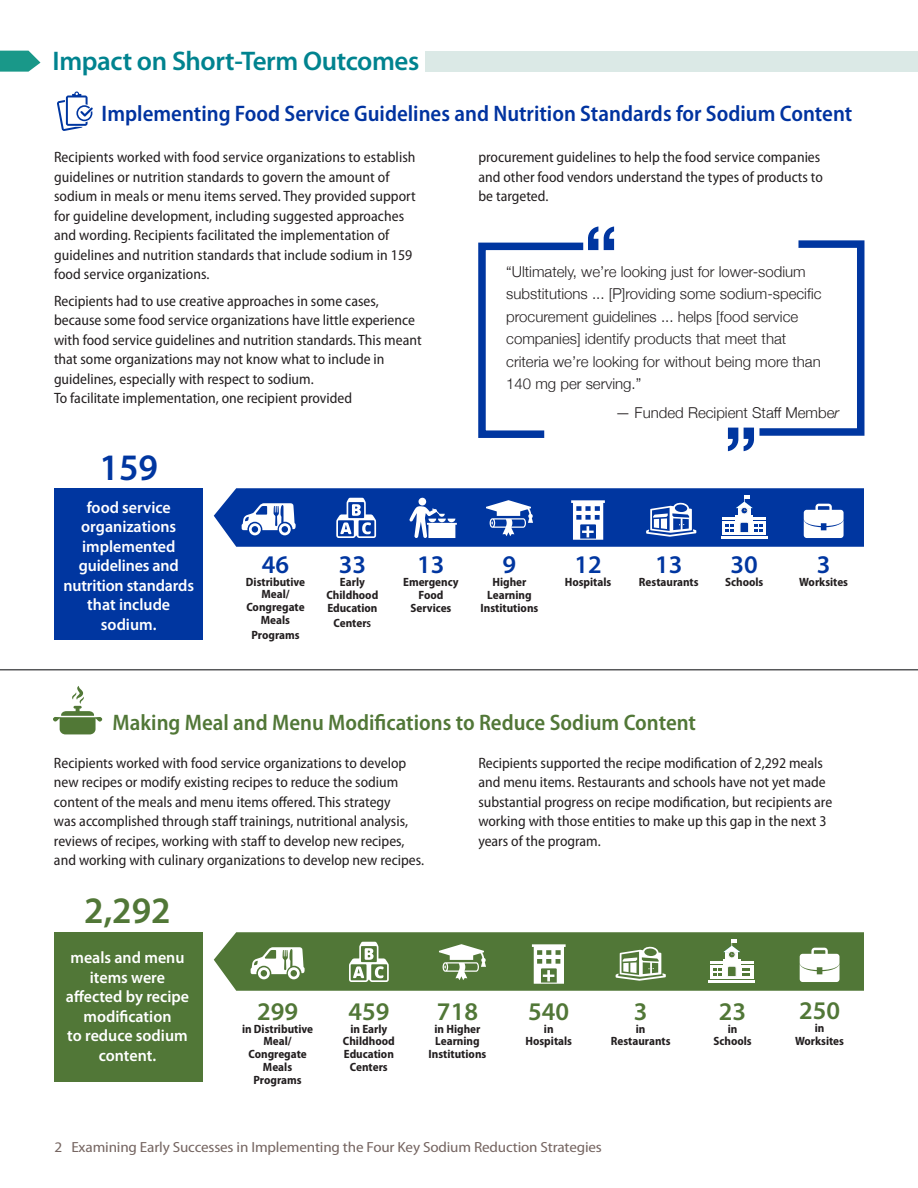
<style>
.page{position:relative;width:918px;height:1188px;background:#fff}
.page>*{position:absolute;margin:0;border:0;box-sizing:border-box;transform-origin:0 0}
.t1{font:600 37.5px "Myriad Pro";color:#517737}
.t2{font:600 37.5px "Myriad Pro";color:#0036a0}
.t3{font:600 27px "Myriad Pro";letter-spacing:-.015em;color:#00838f}
.t4{font:600 25.5px "Myriad Pro";color:#517737}
.t5{font:600 25.5px "Myriad Pro";color:#0036a0}
.t6{font:600 semi-condensed 22.5px "Myriad Pro";color:#0033a0}
.t7{font:600 semi-condensed 22.5px "Myriad Pro";color:#517737}
.t8{font:600 16.5px/19.5px "Myriad Pro";color:#fff;text-align:center}
.t9{font:semi-condensed 15px/19.5px "Myriad Pro";color:#231f20}
.t10{font:300 15px/22.5px "Helvetica Neue";color:#231f20}
.t11{font:semi-condensed 14.7px "Myriad Pro";letter-spacing:-.01em;color:#766662;scale:1.12 1}
.t12{font:700 semi-condensed 12px/12.8px "Myriad Pro";color:#231f20;text-align:center}
.s1{font-style:italic}
.s2{font-weight:600}
</style>
<div class="page">
<div style="left:425px;top:51px;width:493px;height:21px;background:#dbe9e6"></div>
<svg style="left:0;top:51px;width:40px;height:21px"></svg>
<div style="left:54px;top:488px;width:148px;height:152px;background:#0036a0"></div>
<svg style="left:57px;top:92px;width:36px;height:39px"></svg>
<svg style="left:478px;top:226px;width:136px;height:212px"></svg>
<svg style="left:728px;top:240px;width:137px;height:211px"></svg>
<svg style="left:214px;top:488px;width:650px;height:59px"></svg>
<svg style="left:53px;top:686px;width:49px;height:48px"></svg>
<div style="left:54px;top:932px;width:148px;height:149px;background:#517737"></div>
<hr style="left:0;top:669px;width:918px;height:1px;background:#57585a">
<svg style="left:214px;top:932px;width:650px;height:59px;background:#708f5a"></svg>
<h2 class="t3" style="left:52px;top:46px;width:368px">Impact on Short-Term Outcomes</h2>
<h3 class="t6" style="left:102px;top:101px;width:752px">Implementing Food Service Guidelines and Nutrition Standards for Sodium Content</h3>
<p class="t9" style="left:54px;top:148px;width:363px">Recipients worked with food service organizations to establish guidelines or nutrition standards to govern the amount of sodium in meals or menu items served. They provided support for guideline development, including suggested approaches and wording. Recipients facilitated the implementation of guidelines and nutrition standards that include sodium in 159 food service organizations.</p>
<p class="t9" style="left:54px;top:291px;width:369px">Recipients had to use creative approaches in some cases, because some food service organizations have little experience with food service guidelines and nutrition standards. This meant that some organizations may not know what to include in guidelines, especially with respect to sodium.<br>To facilitate implementation, one recipient provided</p>
<p class="t9" style="left:478px;top:148px;width:346px">procurement guidelines to help the food service companies and other food vendors understand the types of products to be targeted.</p>
<p class="t10" style="left:506px;top:259px;width:317px">“Ultimately, we’re looking just for lower-sodium substitutions ... [P]roviding some sodium-specific procurement guidelines ... helps [food service companies] identify products that meet that criteria we’re looking for without being more than 140 mg per serving.”</p>
<p class="t10" style="left:615px;top:400px;width:225px">— Funded Recipient Staff Membe<span class="s1">r</span></p>
<p class="t2" style="left:100px;top:446px;width:60px">159</p>
<p class="t8" style="left:64px;top:498px;width:132px">food service organizations implemented guidelines and nutrition standards that include sodium.</p>
<p class="t5" style="left:262px;top:550px;width:29px">46</p>
<p class="t12" style="left:246px;top:575px;width:61px">Distributive<br>Meal/<br>Congregate<br>Meals</p>
<p class="t12" style="left:251px;top:629px;width:50px">Programs</p>
<p class="t5" style="left:339px;top:551px;width:29px">33</p>
<p class="t12" style="left:327px;top:576px;width:53px">Early<br>Childhood<br>Education</p>
<p class="t12" style="left:334px;top:616px;width:39px">Center<span class="s2">s</span></p>
<p class="t5" style="left:417px;top:551px;width:29px">13</p>
<p class="t12" style="left:403px;top:576px;width:57px">Emergency<br>Food<br>Services</p>
<p class="t5" style="left:503px;top:551px;width:15px">9</p>
<p class="t12" style="left:481px;top:576px;width:59px">Higher<br>Learning<br>Institutions</p>
<p class="t5" style="left:574px;top:551px;width:29px">12</p>
<p class="t12" style="left:565px;top:576px;width:48px">Hospitals</p>
<p class="t5" style="left:655px;top:551px;width:29px">13</p>
<p class="t12" style="left:639px;top:576px;width:61px">Restaurants</p>
<p class="t5" style="left:731px;top:551px;width:29px">30</p>
<p class="t12" style="left:725px;top:576px;width:40px">Schools</p>
<p class="t5" style="left:817px;top:551px;width:15px">3</p>
<p class="t12" style="left:799px;top:576px;width:50px">Worksites</p>
<h3 class="t7" style="left:112px;top:710px;width:585px">Making Meal and Menu Modifications to Reduce Sodium Content</h3>
<p class="t9" style="left:54px;top:753px;width:372px">Recipients worked with food service organizations to develop new recipes or modify existing recipes to reduce the sodium content of the meals and menu items offered. This strategy<br>was accomplished through staff trainings, nutritional analysis, reviews of recipes, working with staff to develop new recipes, and working with culinary organizations to develop new recipes.</p>
<p class="t9" style="left:478px;top:753px;width:355px">Recipients supported the recipe modification of 2,292 meals and menu items. Restaurants and schools have not yet made substantial progress on recipe modification, but recipients are working with those entities to make up this gap in the next 3 years of the program.</p>
<p class="t1" style="left:84px;top:890px;width:88px">2,292</p>
<p class="t8" style="left:66px;top:948px;width:125px">meals and menu items were affected by recipe modification<br>to reduce sodium content.</p>
<p class="t4" style="left:799px;top:996px;width:43px">250</p>
<p class="t12" style="left:795px;top:1022px;width:50px">in<br>Worksites</p>
<p class="t4" style="left:719px;top:997px;width:29px">23</p>
<p class="t12" style="left:714px;top:1022px;width:40px">in<br>Schools</p>
<p class="t4" style="left:634px;top:997px;width:15px">3</p>
<p class="t12" style="left:611px;top:1022px;width:61px">in<br>Restaurants</p>
<p class="t4" style="left:257px;top:997px;width:43px">299</p>
<p class="t12" style="left:242px;top:1022px;width:73px">in Distributive<br>Meal/<br>Congregate<br>Meals<br>Programs</p>
<p class="t4" style="left:348px;top:997px;width:43px">459</p>
<p class="t12" style="left:343px;top:1022px;width:53px">in Early<br>Childhood<br>Education<br>Centers</p>
<p class="t4" style="left:437px;top:997px;width:43px">718</p>
<p class="t12" style="left:429px;top:1022px;width:59px">in Higher<br>Learning<br>Institutions</p>
<p class="t4" style="left:528px;top:997px;width:43px">540</p>
<p class="t12" style="left:525px;top:1022px;width:48px">in<br>Hospitals</p>
<p class="t11" style="left:54px;top:1139px;width:490px">2 Examining Early Successes in Implementing the Four Key Sodium Reduction Strategies</p>
</div>
